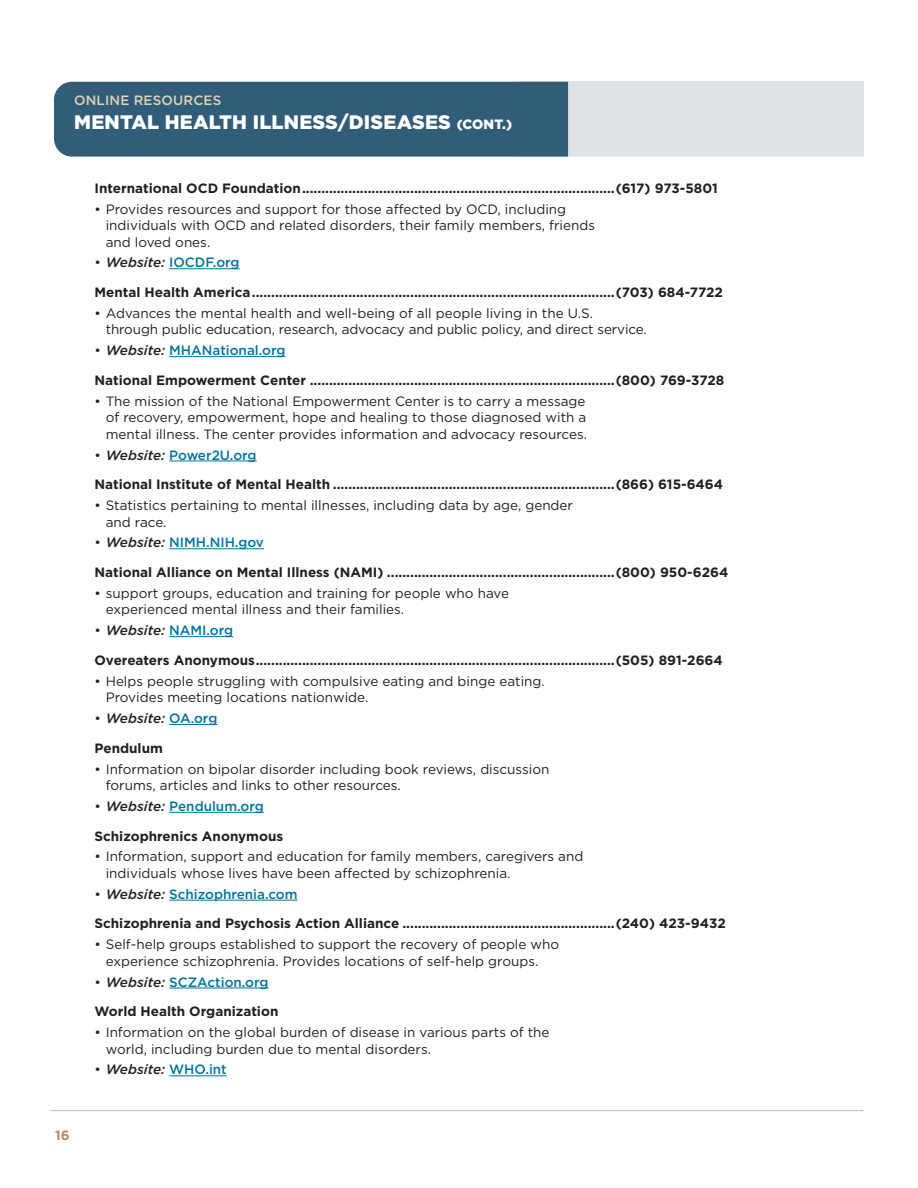
<style>
.page{position:relative;width:918px;height:1188px;background:#fff}
.page>*{position:absolute;margin:0;border:0;box-sizing:border-box;transform-origin:0 0}
.t1{font:900 19.5px "Gotham";letter-spacing:.01em;color:#fff}
.Crisis_detail{font:13.5px/16.5px "Gotham";color:#231f20}
.Crisis_text_phone_numbers{font:700 13.5px "Gotham";color:#231f20}
.Crisis_detail-2{font:500 13.5px "Gotham";color:#0075a1}
.Crisis_detail-3{font:italic 500 13.5px "Gotham";color:#231f20}
.t2{font:500 13.5px "Gotham";letter-spacing:.01em;color:#dfd1b7}
.t3{font:700 13.5px "Gotham";color:#ba8e59}
.s1{font-size:13.5px}
.s2{font-weight:400;color:#231f20}
.s3{font-style:italic;color:#231f20}
.s4{font-weight:400;font-style:normal}
.s5{font-style:normal;color:#0075a1}
</style>
<div class="page">
<hr style="left:51px;top:1110px;width:812px;height:1px;background:#bcbdc0">
<hr style="left:169px;top:268px;width:71px;height:1px;background:#0075a1">
<hr style="left:169px;top:356px;width:116px;height:1px;background:#0075a1">
<hr style="left:169px;top:461px;width:88px;height:1px;background:#0075a1">
<hr style="left:169px;top:548px;width:95px;height:1px;background:#0075a1">
<hr style="left:169px;top:636px;width:64px;height:1px;background:#0075a1">
<hr style="left:169px;top:724px;width:48px;height:1px;background:#0075a1">
<hr style="left:169px;top:812px;width:95px;height:1px;background:#0075a1">
<hr style="left:169px;top:900px;width:129px;height:1px;background:#0075a1">
<hr style="left:169px;top:988px;width:100px;height:1px;background:#0075a1">
<hr style="left:169px;top:1075px;width:58px;height:1px;background:#0075a1">
<svg style="left:54px;top:81px;width:810px;height:76px;background:#718ea1"></svg>
<p class="t2" style="left:74px;top:92px;width:149px">ONLINE RESOURCES</p>
<p class="t1" style="left:74px;top:108px;width:439px">MENTAL HEALTH ILLNESS/DISEASES <span class="s1">(CONT.)</span></p>
<p class="t3" style="left:55px;top:1126px;width:16px">16</p>
<p class="Crisis_text_phone_numbers" style="left:94px;top:179px;width:625px">International OCD Foundation.................................................................................(617) 973-5801</p>
<p class="Crisis_detail" style="left:106px;top:200px;width:491px;text-indent:-11px">• Provides resources and support for those affected by OCD, including individuals with OCD and related disorders, their family members, friends and loved ones.</p>
<p class="Crisis_detail-2" style="left:94px;top:254px;width:147px"><span class="s2">•</span> <span class="s3">Website:</span> IOCDF.org</p>
<p class="Crisis_text_phone_numbers" style="left:95px;top:283px;width:630px">Mental Health America..............................................................................................(703) 684-7722</p>
<p class="Crisis_detail" style="left:106px;top:305px;width:543px;text-indent:-11px">• Advances the mental health and well-being of all people living in the U.S. through public education, research, advocacy and public policy, and direct service.</p>
<p class="Crisis_detail-2" style="left:94px;top:342px;width:192px"><span class="s2">•</span> <span class="s3">Website:</span> MHANational.org</p>
<p class="Crisis_text_phone_numbers" style="left:95px;top:371px;width:631px">National Empowerment Center ...............................................................................(800) 769-3728</p>
<p class="Crisis_detail" style="left:106px;top:392px;width:483px;text-align:justify;text-indent:-11px">• The mission of the National Empowerment Center is to carry a message of recovery, empowerment, hope and healing to those diagnosed with a mental illness. The center provides information and advocacy resources.</p>
<p class="Crisis_detail-2" style="left:94px;top:446px;width:164px"><span class="s2">•</span> <span class="s3">Website:</span> Power2U.org</p>
<p class="Crisis_text_phone_numbers" style="left:95px;top:476px;width:630px">National Institute of Mental Health .........................................................................(866) 615-6464</p>
<p class="Crisis_detail" style="left:106px;top:497px;width:469px;text-indent:-11px">• Statistics pertaining to mental illnesses, including data by age, gender and race.</p>
<p class="Crisis_detail-2" style="left:94px;top:534px;width:171px"><span class="s2">•</span> <span class="s3">Website:</span> NIMH.NIH.gov</p>
<p class="Crisis_text_phone_numbers" style="left:95px;top:563px;width:635px">National Alliance on Mental Illness (NAMI) ...........................................................(800) 950-6264</p>
<p class="Crisis_detail" style="left:106px;top:585px;width:405px;text-indent:-11px">• support groups, education and training for people who have experienced mental illness and their families.</p>
<p class="Crisis_detail-3" style="left:94px;top:622px;width:140px"><span class="s4">•</span> Website: <span class="s5">NAMI.org</span></p>
<p class="Crisis_text_phone_numbers" style="left:95px;top:651px;width:630px">Overeaters Anonymous.............................................................................................(505) 891-2664</p>
<p class="Crisis_detail" style="left:106px;top:672px;width:441px;text-indent:-11px">• Helps people struggling with compulsive eating and binge eating.<br>Provides meeting locations nationwide.</p>
<p class="Crisis_detail-3" style="left:94px;top:710px;width:124px"><span class="s4">•</span> Website: <span class="s5">OA.org</span></p>
<p class="Crisis_text_phone_numbers" style="left:95px;top:739px;width:70px">Pendulum</p>
<p class="Crisis_detail" style="left:106px;top:760px;width:445px;text-indent:-11px">• Information on bipolar disorder including book reviews, discussion forums, articles and links to other resources.</p>
<p class="Crisis_detail-2" style="left:94px;top:797px;width:171px"><span class="s2">•</span> <span class="s3">Website:</span> Pendulum.org</p>
<p class="Crisis_text_phone_numbers" style="left:95px;top:827px;width:190px">Schizophrenics Anonymous</p>
<p class="Crisis_detail" style="left:106px;top:848px;width:479px;text-indent:-11px">• Information, support and education for family members, caregivers and individuals whose lives have been affected by schizophrenia.</p>
<p class="Crisis_detail-2" style="left:94px;top:885px;width:205px"><span class="s2">•</span> <span class="s3">Website:</span> Schizophrenia.com</p>
<p class="Crisis_text_phone_numbers" style="left:95px;top:915px;width:633px">Schizophrenia and Psychosis Action Alliance .......................................................(240) 423-9432</p>
<p class="Crisis_detail" style="left:106px;top:936px;width:455px;text-indent:-11px">• Self-help groups established to support the recovery of people who experience schizophrenia. Provides locations of self-help groups.</p>
<p class="Crisis_detail-2" style="left:94px;top:973px;width:176px"><span class="s2">•</span> <span class="s3">Website:</span> SCZAction.org</p>
<p class="Crisis_text_phone_numbers" style="left:95px;top:1003px;width:185px">World Health Organization</p>
<p class="Crisis_detail" style="left:106px;top:1024px;width:445px;text-indent:-11px">• Information on the global burden of disease in various parts of the world, including burden due to mental disorders.</p>
<p class="Crisis_detail-3" style="left:94px;top:1061px;width:134px"><span class="s4">•</span> Website: <span class="s5">WHO.int</span></p>
</div>
